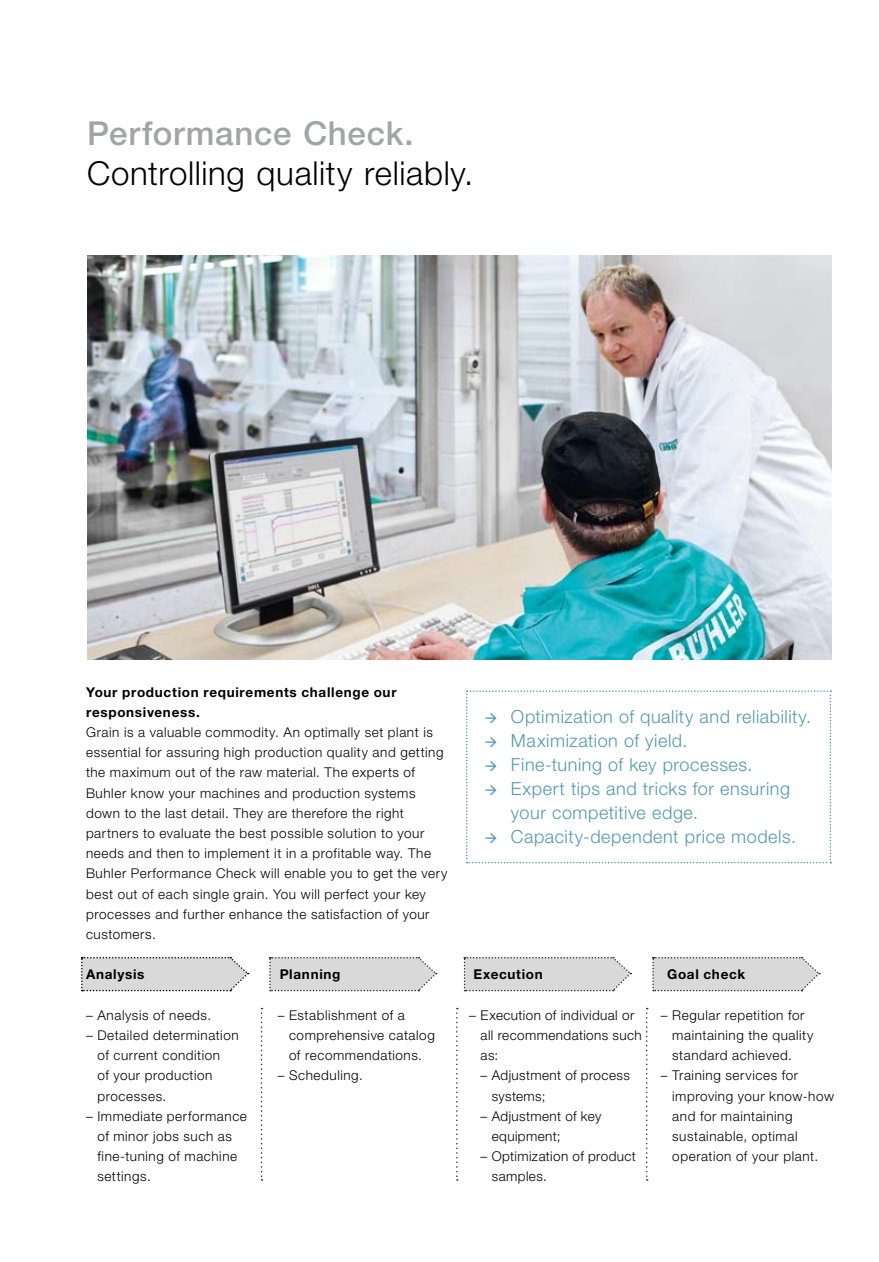
<style>
.page{position:relative;width:879px;height:1262px;background:#fff}
.page>*{position:absolute;margin:0;border:0;box-sizing:border-box;transform-origin:0 0}
.t1{font:300 33px/39.8px "Helvetica Neue LT Std";letter-spacing:.02em;color:#000}
.t2{font:300 18px/24px "Helvetica Neue LT Std";letter-spacing:.03em;color:#5398b4}
.t3{font:300 13.5px/20.2px "Helvetica Neue LT Std";letter-spacing:.04em;color:#000}
.t4{font:700 13.5px "Helvetica Neue LT Std";letter-spacing:.05em;color:#000}
.s1{font-weight:500;color:#a3a4a4}
.s2{font-weight:700}
</style>
<div class="page">
<img style="left:87px;top:255px;width:744px;height:404px">
<svg style="left:81px;top:957px;width:168px;height:34px"></svg>
<svg style="left:269px;top:957px;width:168px;height:34px"></svg>
<svg style="left:464px;top:957px;width:167px;height:34px"></svg>
<svg style="left:652px;top:957px;width:168px;height:34px"></svg>
<svg style="left:466px;top:690px;width:365px;height:173px"></svg>
<svg style="left:261px;top:1008px;width:1px;height:172px"></svg>
<svg style="left:456px;top:1008px;width:2px;height:172px"></svg>
<svg style="left:646px;top:1008px;width:2px;height:172px"></svg>
<p class="t1" style="left:87px;top:112px;width:388px"><span class="s1">Performance Check.<br></span>Controlling quality reliably.</p>
<p class="t3" style="left:86px;top:681px;width:363px"><span class="s2">Your production requirements challenge our responsiveness.<br></span>Grain is a valuable commodity. An optimally set plant is essential for assuring high production quality and getting the maximum out of the raw material. The experts of Buhler know your machines and production systems down to the last detail. They are therefore the right partners to evaluate the best possible solution to your needs and then to implement it in a profitable way. The Buhler Performance Check will enable you to get the very best out of each single grain. You will perfect your key processes and further enhance the satisfaction of your customers.</p>
<p class="t2" style="left:484px;top:704px;width:328px">→ Optimization of quality and reliability.</p>
<p class="t2" style="left:484px;top:728px;width:204px">→ Maximization of yield.</p>
<p class="t2" style="left:484px;top:752px;width:270px">→ Fine-tuning of key processes.</p>
<p class="t2" style="left:511px;top:776px;width:281px;text-indent:-26px">→ Expert tips and tricks for ensuring your competitive edge.</p>
<p class="t2" style="left:484px;top:824px;width:313px">→ Capacity-dependent price models.</p>
<p class="t4" style="left:86px;top:966px;width:60px">Analysis</p>
<p class="t4" style="left:280px;top:966px;width:62px">Planning</p>
<p class="t4" style="left:473px;top:966px;width:71px">Execution</p>
<p class="t4" style="left:667px;top:966px;width:80px">Goal check</p>
<p class="t3" style="left:86px;top:1004px;width:127px">– Analysis of needs.</p>
<p class="t3" style="left:97px;top:1024px;width:143px;text-indent:-11px">– Detailed determination of current condition<br>of your production processes.</p>
<p class="t3" style="left:97px;top:1105px;width:151px;text-indent:-11px">– Immediate performance of minor jobs such as fine-tuning of machine settings.</p>
<p class="t3" style="left:289px;top:1004px;width:147px;text-indent:-11px">– Establishment of a comprehensive catalog of recommendations.</p>
<p class="t3" style="left:278px;top:1065px;width:87px">– Scheduling.</p>
<p class="t3" style="left:481px;top:1004px;width:163px;text-indent:-11px">– Execution of individual or all recommendations such as:</p>
<p class="t3" style="left:492px;top:1065px;width:140px;text-indent:-11px">– Adjustment of process systems;</p>
<p class="t3" style="left:492px;top:1105px;width:111px;text-indent:-11px">– Adjustment of key equipment;</p>
<p class="t3" style="left:492px;top:1146px;width:146px;text-indent:-11px">– Optimization of product samples.</p>
<p class="t3" style="left:672px;top:1004px;width:143px;text-indent:-11px">– Regular repetition for maintaining the quality standard achieved.</p>
<p class="t3" style="left:672px;top:1065px;width:163px;text-indent:-11px">– Training services for improving your know-how and for maintaining sustainable, optimal operation of your plant.</p>
</div>
